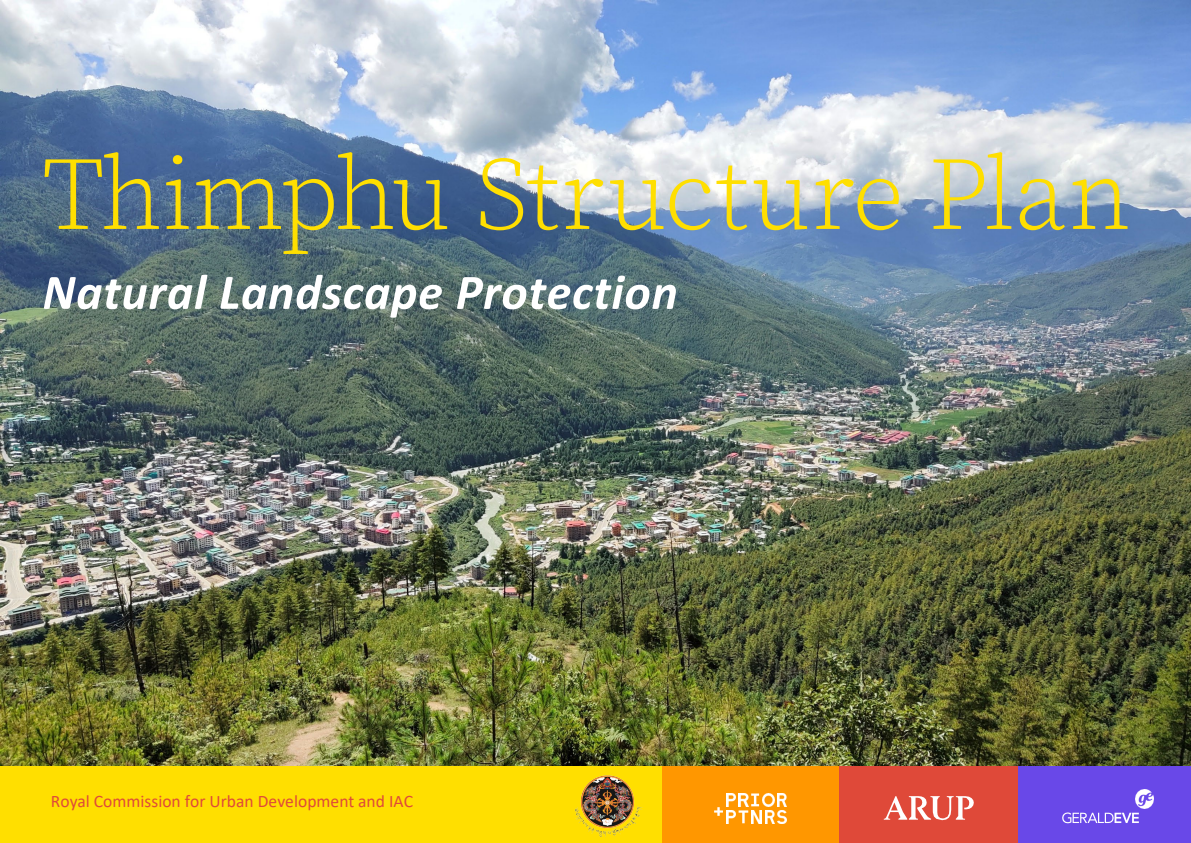
<style>
.page{position:relative;width:1191px;height:843px;background:#fff}
.page>*{position:absolute;margin:0;border:0;box-sizing:border-box;transform-origin:0 0}
.t1{font:300 103px "Source Serif Pro";letter-spacing:-.01em;color:#ffdf00}
.t2{font:italic 700 50px "Calibri";letter-spacing:.015em;color:#fff}
.t3{font:17.5px "Calibri";color:#df4939}
</style>
<div class="page">
<img style="left:0;top:0;width:1191px;height:765px">
<div style="left:839px;top:765px;width:179px;height:77px;background:#df4939"></div>
<div style="left:662px;top:765px;width:177px;height:77px;background:#ff9700"></div>
<div style="left:0;top:765px;width:662px;height:77px;background:#ffdf00"></div>
<div style="left:1018px;top:765px;width:173px;height:77px;background:#6948e8"></div>
<svg style="left:714px;top:793px;width:73px;height:29px"></svg>
<img style="left:1135px;top:789px;width:19px;height:19px">
<svg style="left:884px;top:796px;width:90px;height:23px"></svg>
<svg style="left:1062px;top:812px;width:77px;height:10px"></svg>
<img style="left:574px;top:775px;width:69px;height:62px">
<p class="t1" style="left:43px;top:128px;width:1090px">Thimphu Structure Plan</p>
<p class="t2" style="left:43px;top:257px;width:637px">Natural Landscape Protection</p>
<p class="t3" style="left:51px;top:789px;width:364px">Royal Commission for Urban Development and IAC</p>
</div>
